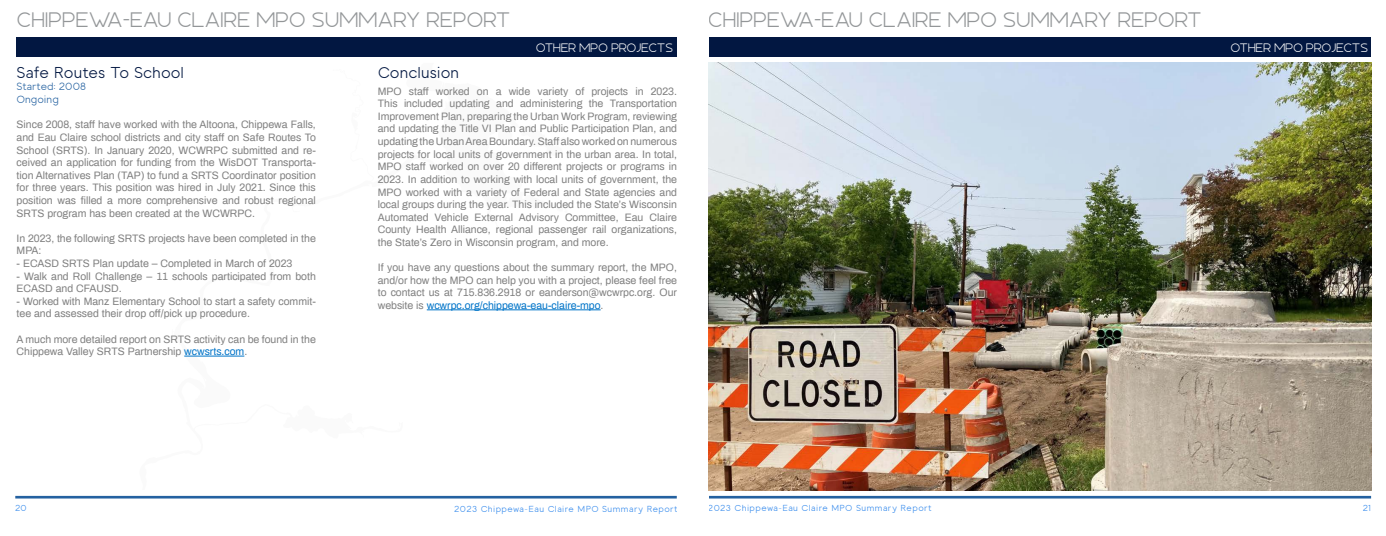
<style>
.page{position:relative;width:1386px;height:536px;background:#fff}
.page>*{position:absolute;margin:0;border:0;box-sizing:border-box;transform-origin:0 0}
.t1{font:21px "Tundra";letter-spacing:-.02em;color:#939698}
.Heading{font:15.75px "Toma Sans";color:#021741}
.t2{font:12.25px "Tundra";letter-spacing:-.03em;color:#fff}
.Text{font:10.5px/12.6px "Archivo";color:#808080;text-align:justify}
.Heading-2{font:10.5px/12.6px "Archivo";color:#808080}
.Heading-3{font:10.5px/12.6px "Toma Sans";color:#2461a0}
.t3{font:8.75px "Toma Sans";letter-spacing:.05em;color:#3389ec}
.s1{color:#0074c8}
</style>
<div class="page">
<hr style="left:15px;top:495px;width:662px;height:3px;background:#2461a0">
<hr style="left:708px;top:495px;width:663px;height:3px;background:#2461a0">
<div style="left:17px;top:38px;width:1354px;height:19px;background:#021741"></div>
<hr style="left:184px;top:355px;width:60px;height:1px;background:#0074c8">
<div style="left:677px;top:0;width:32px;height:535px;background:#fff"></div>
<hr style="left:427px;top:309px;width:174px;height:1px;background:#0074c8">
<img style="left:709px;top:63px;width:662px;height:427px">
<h1 class="t1" style="left:17px;top:7px;width:495px">CHIPPEWA-EAU CLAIRE MPO SUMMARY REPORT</h1>
<h1 class="t1" style="left:708px;top:7px;width:495px">CHIPPEWA-EAU CLAIRE MPO SUMMARY REPORT</h1>
<p class="Heading" style="left:17px;top:60px;width:169px">Safe Routes To School</p>
<p class="Heading-3" style="left:17px;top:80px;width:71px">Started: 2008<br>Ongoing</p>
<p class="Heading-2" style="left:17px;top:118px;width:301px;text-align:justify">Since 2008, staff have worked with the Altoona, Chippewa Falls, and Eau Claire school districts and city staff on Safe Routes To School (SRTS). In January 2020, WCWRPC submitted and re&shy;ceived an application for funding from the WisDOT Transporta&shy;tion Alternatives Plan (TAP) to fund a SRTS Coordinator position for three years. This position was hired in July 2021. Since this position was filled a more comprehensive and robust regional SRTS program has been created at the WCWRPC.</p>
<p class="Heading-2" style="left:17px;top:231px;width:301px">In 2023, the following SRTS projects have been completed in the<br>MPA:</p>
<p class="Heading-2" style="left:17px;top:256px;width:277px">- ECASD SRTS Plan update – Completed in March of 2023</p>
<p class="Heading-2" style="left:17px;top:269px;width:301px">- Walk and Roll Challenge – 11 schools participated from both<br>ECASD and CFAUSD.</p>
<p class="Heading-2" style="left:17px;top:294px;width:301px">- Worked with Manz Elementary School to start a safety commit&shy;tee and assessed their drop off/pick up procedure.</p>
<p class="Heading-2" style="left:17px;top:332px;width:301px">A much more detailed report on SRTS activity can be found in the<br>Chippewa Valley SRTS Partnership <span class="s1">wcwsrts.com</span>.</p>
<p class="t2" style="left:536px;top:40px;width:139px">OTHER MPO PROJECTS</p>
<p class="t2" style="left:1231px;top:40px;width:139px">OTHER MPO PROJECTS</p>
<p class="Heading" style="left:378px;top:60px;width:83px">Conclusion</p>
<p class="Text" style="left:378px;top:84px;width:301px">MPO staff worked on a wide variety of projects in 2023.<br>This included updating and administering the Transportation Improvement Plan, preparing the Urban Work Program, reviewing and updating the Title VI Plan and Public Participation Plan, and updating the Urban Area Boundary. Staff also worked on numerous projects for local units of government in the urban area. In total, MPO staff worked on over 20 different projects or programs in 2023. In addition to working with local units of government, the MPO worked with a variety of Federal and State agencies and local groups during the year. This included the State’s Wisconsin Automated Vehicle External Advisory Committee, Eau Claire County Health Alliance, regional passenger rail organizations, the State’s Zero in Wisconsin program, and more.</p>
<p class="Text" style="left:378px;top:261px;width:301px">If you have any questions about the summary report, the MPO, and/or how the MPO can help you with a project, please feel free to contact us at 715.836.2918 or eanderson@wcwrpc.org. Our website is <span class="s1">wcwrpc.org/chippewa-eau-claire-mpo</span>.</p>
<p class="t3" style="left:15px;top:500px;width:13px">20</p>
<p class="t3" style="left:454px;top:502px;width:225px">2023 Chippewa-Eau Claire MPO Summary Report</p>
<p class="t3" style="left:708px;top:500px;width:225px">2023 Chippewa-Eau Claire MPO Summary Report</p>
<p class="t3" style="left:1363px;top:500px;width:10px">21</p>
</div>
